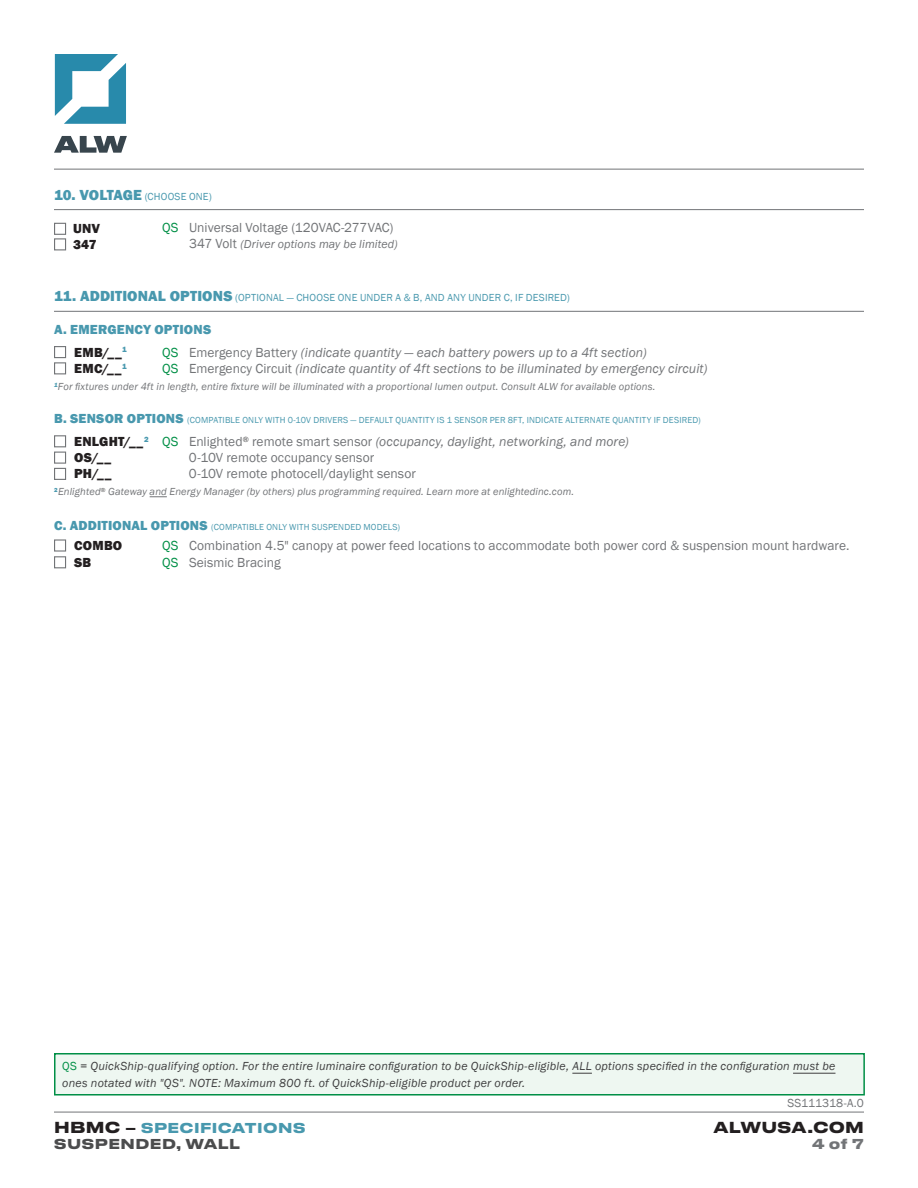
<style>
.page{position:relative;width:918px;height:1188px;background:#fff}
.page>*{position:absolute;margin:0;border:0;box-sizing:border-box;transform-origin:0 0}
.t1{font:700 15px "Druk Text Wide";letter-spacing:.01em;color:#231f20}
.t2{font:13.5px/16px "Franklin Gothic";letter-spacing:.005em;color:#727477}
.t3{font:italic 13.5px/16px "Franklin Gothic";letter-spacing:.005em;color:#727477}
.t4{font:800 13.5px/16.2px "Franklin Gothic";letter-spacing:.015em;color:#231f20}
.t5{font:700 13.5px/16.2px "Druk Text Wide";letter-spacing:.025em;color:#4898ae}
.t6{font:800 13.5px "Franklin Gothic";letter-spacing:.015em;color:#4898ae}
.t7{font:13.5px/16px "Franklin Gothic";letter-spacing:.015em;color:#008f46}
.t8{font:700 13.5px "Druk Text Wide";color:#727477}
.t9{font:italic 12px/16.5px "Franklin Gothic";letter-spacing:.02em;color:#3e3e3f}
.t10{font:italic 12px "Franklin Gothic";letter-spacing:.01em;color:#727477}
.t11{font:12px "Franklin Gothic";color:#727477}
.t12{font:italic 10.5px "Franklin Gothic";letter-spacing:.015em;color:#727477}
.t13{font:10.5px "Franklin Gothic";letter-spacing:.015em;color:#4898ae}
.t14{font:9px "Franklin Gothic";letter-spacing:.02em;color:#4898ae}
.s1{font-weight:800;font-size:15px}
.s2{font-style:normal;font-size:13.5px}
.s3{font-style:normal}
.s4{font-weight:800;font-size:13.5px}
.s5{font-style:italic}
.s6{font-style:normal;color:#008f46}
.s7{font-size:15px;color:#231f20}
.s8{color:#231f20}
.s9{color:#4b4c4d}
</style>
<div class="page">
<hr style="left:54px;top:1112px;width:810px;height:1px;background:#727477">
<svg style="left:54px;top:136px;width:73px;height:17px"></svg>
<svg style="left:55px;top:54px;width:71px;height:70px"></svg>
<hr style="left:54px;top:169px;width:810px;height:1px;background:#727477">
<div style="left:55px;top:1054px;width:809px;height:41px;background:#eef7f1"></div>
<svg style="left:572px;top:1073px;width:20px;height:1px"></svg>
<hr style="left:793px;top:1073px;width:42px;height:1px;background:#3e3e3f">
<div style="left:54px;top:1053px;width:811px;height:43px;border:2px solid #008f46"></div>
<hr style="left:54px;top:209px;width:810px;height:1px;background:#727477">
<div style="left:54px;top:223px;width:12px;height:12px;border:1px solid #727477"></div>
<div style="left:54px;top:238px;width:12px;height:12px;border:1px solid #727477"></div>
<hr style="left:54px;top:311px;width:810px;height:1px;background:#727477">
<div style="left:54px;top:346px;width:12px;height:12px;border:1px solid #727477"></div>
<div style="left:54px;top:362px;width:12px;height:12px;border:1px solid #727477"></div>
<div style="left:54px;top:435px;width:12px;height:12px;border:1px solid #727477"></div>
<div style="left:54px;top:452px;width:12px;height:12px;border:1px solid #727477"></div>
<div style="left:54px;top:468px;width:12px;height:12px;border:1px solid #727477"></div>
<svg style="left:150px;top:497px;width:17px;height:1px"></svg>
<div style="left:54px;top:539px;width:12px;height:13px;border:1px solid #727477"></div>
<div style="left:54px;top:556px;width:12px;height:12px;border:1px solid #727477"></div>
<p class="t13" style="left:54px;top:189px;width:159px"><span class="s1">10. VOLTAGE</span> (CHOOSE ONE)</p>
<p class="t4" style="left:73px;top:220px;width:28px">UNV<br>347</p>
<p class="t2" style="left:189px;top:220px;width:206px">Universal Voltage (120VAC-277VAC)</p>
<p class="t7" style="left:162px;top:220px;width:18px">QS</p>
<p class="t10" style="left:189px;top:237px;width:210px"><span class="s2">347 Volt</span> (Driver options may be limited)</p>
<p class="t13" style="left:54px;top:291px;width:517px"><span class="s1">11. ADDITIONAL OPTIONS</span> (OPTIONAL — CHOOSE ONE UNDER A &amp; B, AND ANY UNDER C, IF DESIRED)</p>
<p class="t6" style="left:54px;top:321px;width:159px">A. EMERGENCY OPTIONS</p>
<p class="t7" style="left:162px;top:345px;width:18px">QS<br>QS</p>
<p class="t4" style="left:74px;top:344px;width:54px">EMB/__<sup>1<br></sup>EMC/__<sup>1</sup></p>
<p class="t3" style="left:189px;top:345px;width:520px"><span class="s3">Emergency Battery</span> (indicate quantity — each battery powers up to a 4ft section)<br><span class="s3">Emergency Circuit</span> (indicate quantity of 4ft sections to be illuminated by emergency circuit)</p>
<p class="t12" style="left:54px;top:380px;width:603px"><sup>1</sup>For fixtures under 4ft in length, entire fixture will be illuminated with a proportional lumen output. Consult ALW for available options.</p>
<p class="t14" style="left:54px;top:415px;width:648px"><span class="s4">B. SENSOR OPTIONS</span> (COMPATIBLE ONLY WITH 0-10V DRIVERS — DEFAULT QUANTITY IS 1 SENSOR PER 8FT, INDICATE ALTERNATE QUANTITY IF DESIRED)</p>
<p class="t4" style="left:74px;top:434px;width:76px">ENLGHT/__<sup>2<br></sup>OS/__<br>PH/__</p>
<p class="t2" style="left:189px;top:434px;width:441px">Enlighted<sup>®</sup> remote smart sensor <span class="s5">(occupancy, daylight, networking, and more)<br></span>0-10V remote occupancy sensor<br>0-10V remote photocell/daylight sensor</p>
<p class="t7" style="left:162px;top:434px;width:18px">QS</p>
<p class="t12" style="left:54px;top:485px;width:522px"><sup>2</sup>Enlighted<sup>®</sup> Gateway and Energy Manager (by others) plus programming required. Learn more at enlightedinc.com.</p>
<p class="t14" style="left:54px;top:521px;width:348px"><span class="s4">C. ADDITIONAL OPTIONS</span> (COMPATIBLE ONLY WITH SUSPENDED MODELS)</p>
<p class="t7" style="left:162px;top:538px;width:18px">QS<br>QS</p>
<p class="t4" style="left:74px;top:538px;width:49px">COMBO<br>SB</p>
<p class="t2" style="left:189px;top:538px;width:662px">Combination 4.5" canopy at power feed locations to accommodate both power cord &amp; suspension mount hardware.<br>Seismic Bracing</p>
<p class="t9" style="left:62px;top:1058px;width:775px"><span class="s6">QS</span> = QuickShip-qualifying option. For the entire luminaire configuration to be QuickShip-eligible, ALL options specified in the configuration must be ones notated with "QS". NOTE: Maximum 800 ft. of QuickShip-eligible product per order.</p>
<p class="t11" style="left:787px;top:1096px;width:78px">SS111318-A.0</p>
<p class="t5" style="left:54px;top:1118px;width:253px"><span class="s7">HBMC</span> <span class="s8">–</span> SPECIFICATIONS<br><span class="s9">SUSPENDED, WALL</span></p>
<p class="t1" style="left:713px;top:1114px;width:152px">ALWUSA.COM</p>
<p class="t8" style="left:812px;top:1132px;width:54px">4 of 7</p>
</div>
